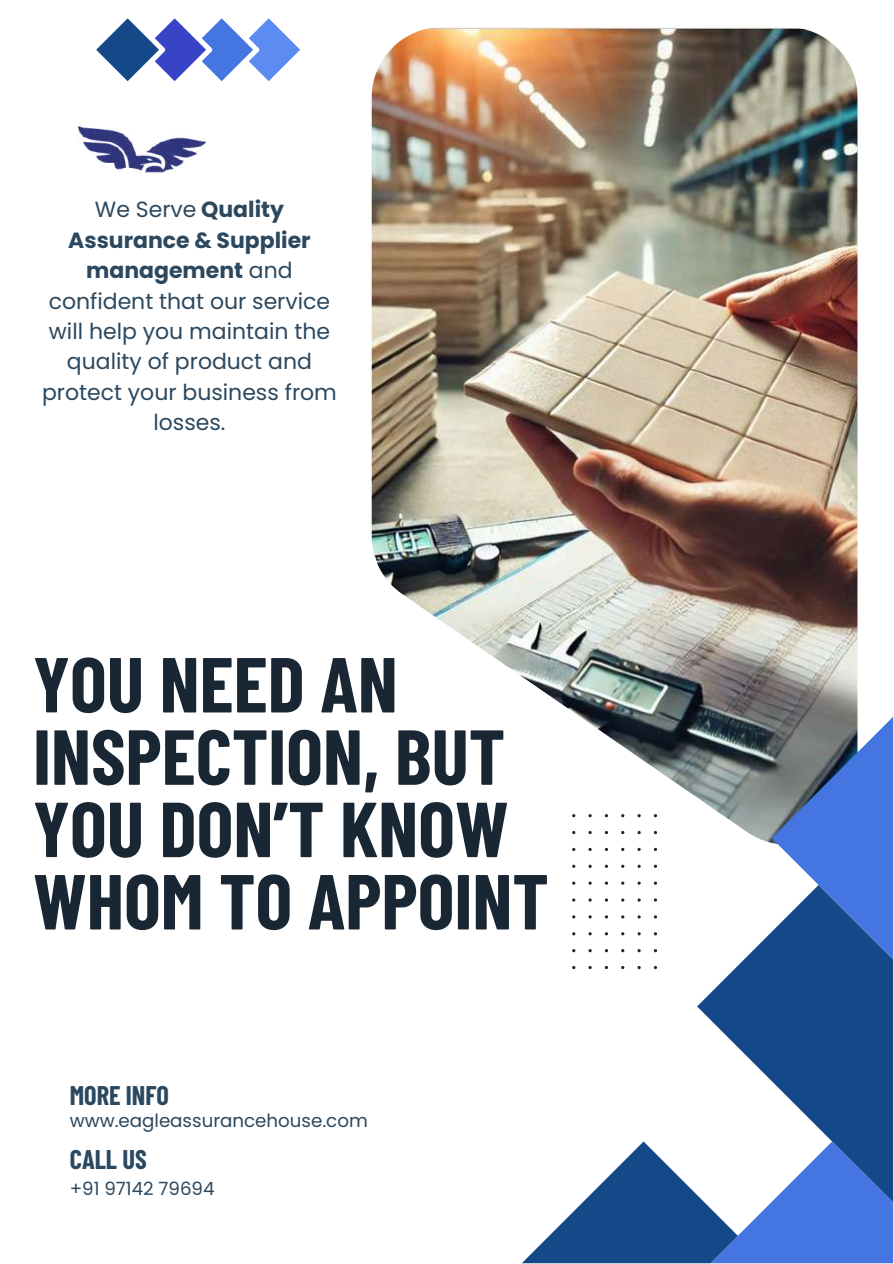
<style>
.page{position:relative;width:894px;height:1264px;background:#fff}
.page>*{position:absolute;margin:0;border:0;box-sizing:border-box;transform-origin:0 0}
.t1{font:700 77.7px/72.3px "Barlow Condensed";color:#192734}
.t2{font:700 26.25px "Barlow Condensed";color:#2b485f}
.t3{font:21.9px/30.3px "Poppins";color:#2b485f;text-align:center}
.t4{font:18.3px "Poppins";color:#2b485f}
.s1{font-weight:700}
</style>
<div class="page">
<img style="left:371px;top:27px;width:486px;height:816px">
<svg style="left:572px;top:814px;width:84px;height:155px"></svg>
<img style="left:78px;top:123px;width:127px;height:50px">
<svg style="left:96px;top:18px;width:204px;height:64px"></svg>
<svg style="left:697px;top:932px;width:195px;height:209px;fill:#144888"></svg>
<svg style="left:522px;top:1141px;width:370px;height:122px"></svg>
<svg style="left:771px;top:716px;width:121px;height:243px;background:#5679ba"></svg>
<p class="t3" style="left:42px;top:194px;width:296px">We Serve <span class="s1">Quality<br>Assurance &amp; Supplier management</span> and confident that our service will help you maintain the quality of product and protect your business from losses.</p>
<h1 class="t1" style="left:33px;top:645px;width:517px">YOU NEED AN<br>INSPECTION, BUT<br>YOU DON’T KNOW<br>WHOM TO APPOINT</h1>
<p class="t2" style="left:70px;top:1079px;width:101px">MORE INFO</p>
<p class="t4" style="left:70px;top:1107px;width:299px">www.eagleassurancehouse.com</p>
<p class="t2" style="left:70px;top:1142px;width:78px">CALL US</p>
<p class="t4" style="left:70px;top:1175px;width:146px">+91 97142 79694</p>
</div>
